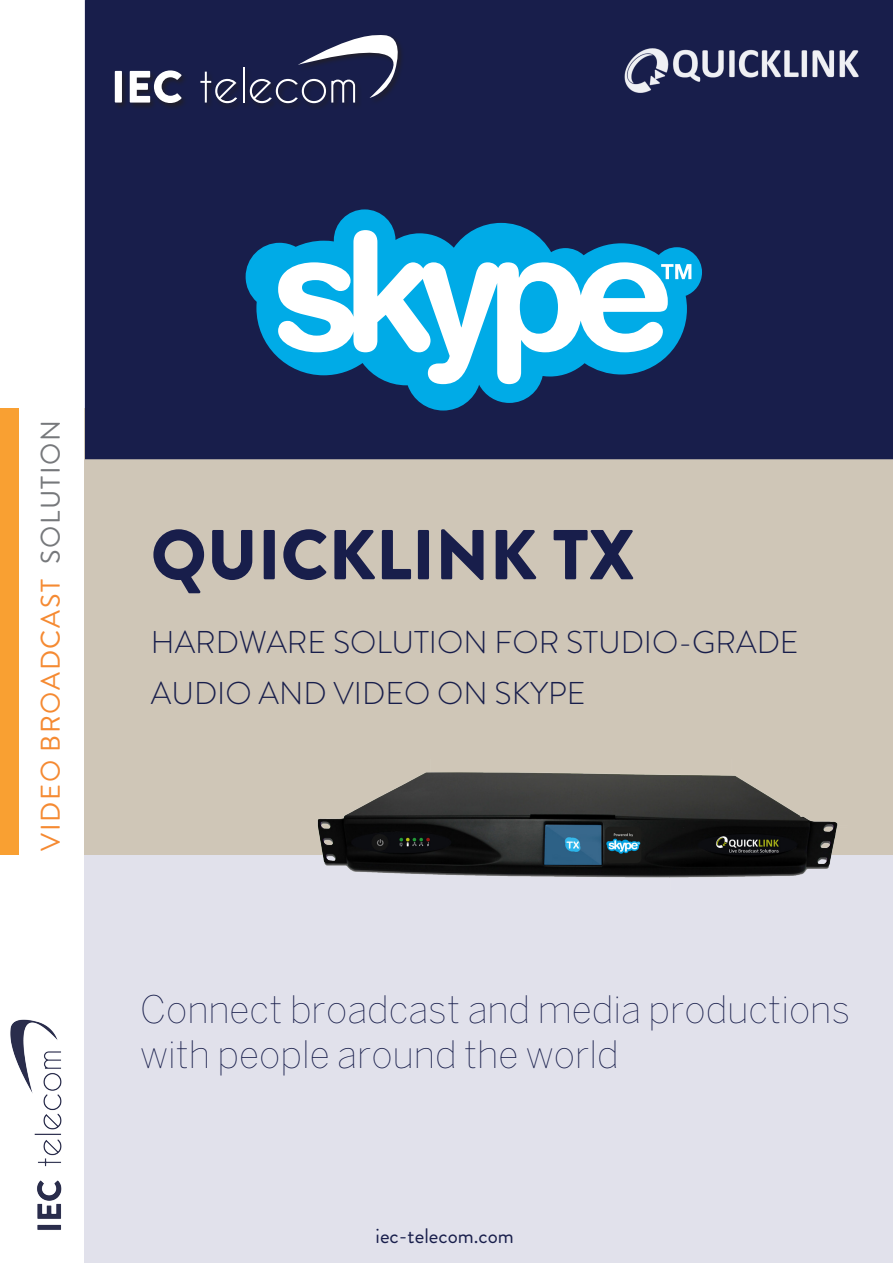
<style>
.page{position:relative;width:893px;height:1263px;background:#fff}
.page>*{position:absolute;margin:0;border:0;box-sizing:border-box;transform-origin:0 0}
.t1{font:900 70.5px "Brandon Grotesque";color:#181e4b}
.t2{font:100 37.5px/45px "Benton Sans";color:#181e4b}
.t3{font:300 31.5px/51px "Brandon Grotesque";color:#181e4b}
.t4{font:27px "Brandon Grotesque";letter-spacing:.06em;color:#f58a32}
.t5{font:21px "Brandon Grotesque";color:#181e4b}
.s1{color:#76787b}
</style>
<div class="page">
<div style="left:84px;top:0;width:809px;height:1263px;background:#e1e1eb"></div>
<div style="left:0;top:408px;width:19px;height:447px;background:#f9a032"></div>
<div style="left:85px;top:408px;width:808px;height:447px;background:#cfc6b7"></div>
<img style="left:10px;top:1019px;width:52px;height:211px">
<div style="left:85px;top:0;width:808px;height:459px;background:#181e4b"></div>
<div style="left:114px;top:34px;width:291px;height:76px;background:#231f20;opacity:.75"></div>
<div style="left:115px;top:71px;width:7px;height:32px;background:#fff"></div>
<svg style="left:130px;top:70px;width:52px;height:33px;background:#9294a4"></svg>
<svg style="left:200px;top:72px;width:37px;height:31px"></svg>
<hr style="left:243px;top:67px;width:1px;height:36px;background:#fff">
<svg style="left:250px;top:22px;width:187px;height:81px;background:#353a60"></svg>
<svg style="left:246px;top:209px;width:456px;height:201px;background:#124071"></svg>
<svg style="left:668px;top:264px;width:23px;height:15px"></svg>
<svg style="left:278px;top:230px;width:390px;height:154px;background:#6bbddf"></svg>
<img style="left:317px;top:772px;width:521px;height:106px">
<img style="left:622px;top:47px;width:245px;height:56px">
<p class="t4" style="left:32px;top:850px;width:432px;rotate:-90deg">VIDEO BROADCAST <span class="s1">SOLUTION</span></p>
<p class="t1" style="left:151px;top:505px;width:485px">QUICKLINK TX</p>
<p class="t3" style="left:151px;top:616px;width:649px">HARDWARE SOLUTION FOR STUDIO-GRADE<br>AUDIO AND VIDEO ON SKYPE</p>
<p class="t2" style="left:140px;top:986px;width:711px">Connect broadcast and media productions with people around the world</p>
<p class="t5" style="left:376px;top:1221px;width:140px">iec-telecom.com</p>
</div>
